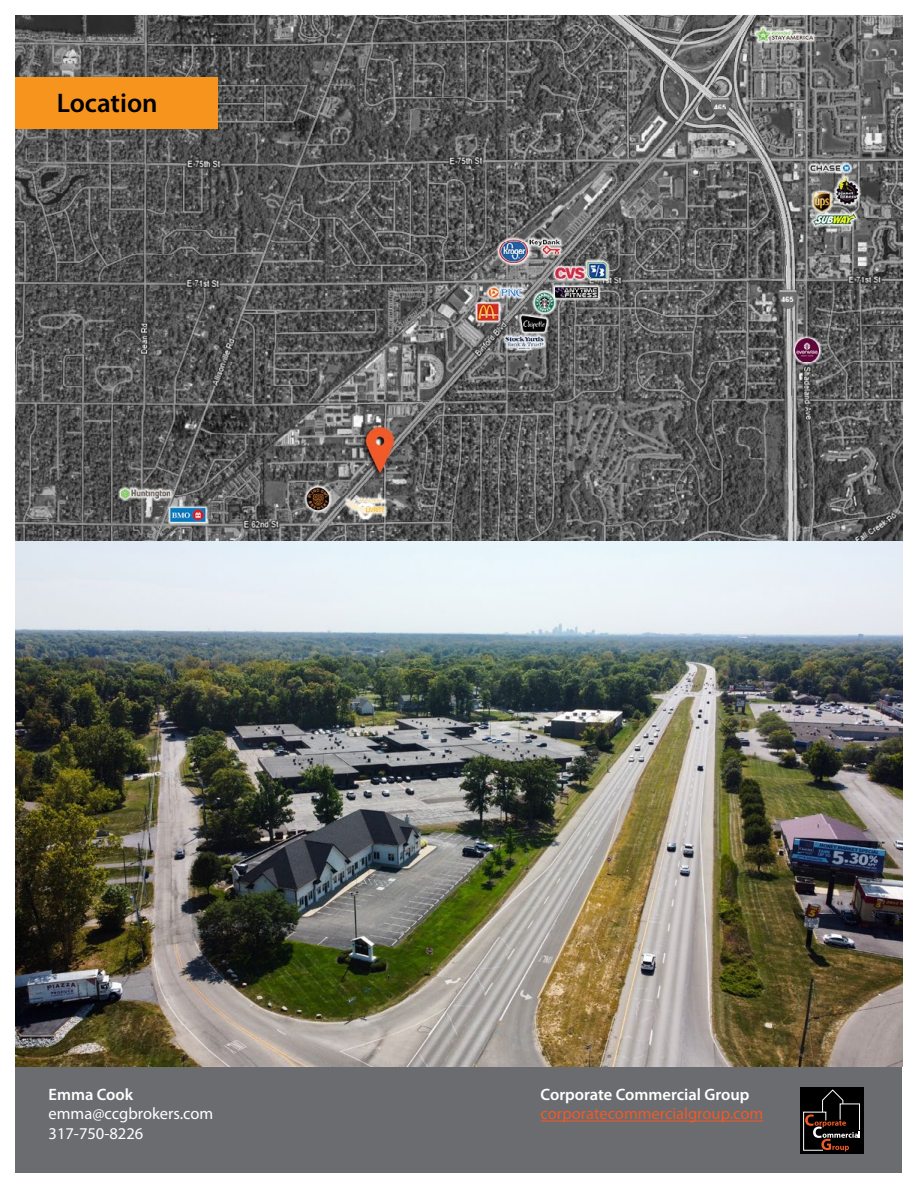
<style>
.page{position:relative;width:918px;height:1188px;background:#fff}
.page>*{position:absolute;margin:0;border:0;box-sizing:border-box;transform-origin:0 0}
.t1{font:600 27px "Myriad Pro";color:#000}
.t2{font:600 16.5px "Myriad Pro";color:#fff}
.t3{font:16.5px/19.8px "Myriad Pro";color:#fff}
.t4{font:16.5px "Myriad Pro";color:#f15928}
</style>
<div class="page">
<img style="left:16px;top:15px;width:886px;height:1052px">
<div style="left:15px;top:77px;width:203px;height:52px;background:#f7941e"></div>
<div style="left:16px;top:1067px;width:886px;height:105px;background:#6b6c6f"></div>
<div style="left:800px;top:1087px;width:63px;height:67px;background:#000"></div>
<svg style="left:803px;top:1089px;width:57px;height:63px"></svg>
<hr style="left:541px;top:1121px;width:222px;height:1px;background:#f15928">
<h1 class="t1" style="left:57px;top:86px;width:102px">Location</h1>
<p class="t2" style="left:49px;top:1084px;width:86px">Emma Cook</p>
<p class="t3" style="left:49px;top:1104px;width:166px">emma@ccgbrokers.com<br>317-750-8226</p>
<p class="t2" style="left:541px;top:1084px;width:210px">Corporate Commercial Group</p>
<p class="t4" style="left:541px;top:1104px;width:224px">corporatecommercialgroup.com</p>
</div>
